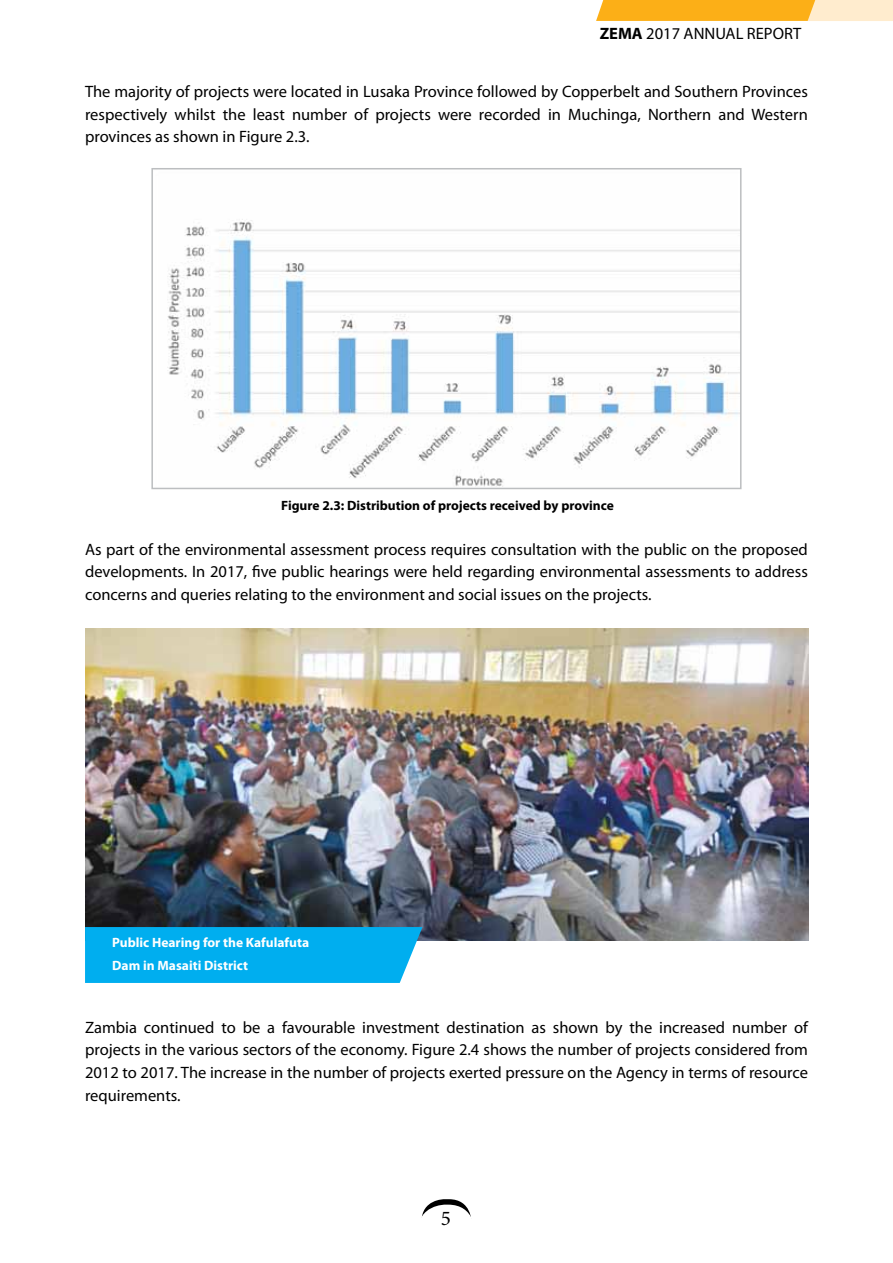
<style>
.page{position:relative;width:893px;height:1263px;background:#fff}
.page>*{position:absolute;margin:0;border:0;box-sizing:border-box;transform-origin:0 0}
.t1{font:21px "Minion Pro";color:#000}
.t2{font:16.5px/22.5px "Myriad Pro";color:#000;text-align:justify}
.t3{font:700 13.5px "Myriad Pro";color:#000}
.t4{font:700 13.5px/22.5px "Myriad Pro";color:#fff}
.s1{font-weight:700}
</style>
<div class="page">
<svg style="left:421px;top:1199px;width:50px;height:19px"></svg>
<img style="left:167px;top:219px;width:571px;height:267px">
<div style="left:151px;top:168px;width:590px;height:321px;border:2px solid #bcbec0"></div>
<img style="left:85px;top:628px;width:723px;height:313px">
<div style="left:85px;top:927px;width:337px;height:56px;background:#00aeef"></div>
<svg style="left:596px;top:0;width:297px;height:21px;background:#fcc04c"></svg>
<p class="t2" style="left:600px;top:22px;width:203px"><span class="s1">ZEMA</span> 2017 ANNUAL REPORT</p>
<p class="t2" style="left:85px;top:80px;width:724px">The majority of projects were located in Lusaka Province followed by Copperbelt and Southern Provinces respectively whilst the least number of projects were recorded in Muchinga, Northern and Western provinces as shown in Figure 2.3.</p>
<p class="t3" style="left:281px;top:497px;width:334px">Figure 2.3: Distribution of projects received by province</p>
<p class="t2" style="left:85px;top:537px;width:724px">As part of the environmental assessment process requires consultation with the public on the proposed developments. In 2017, five public hearings were held regarding environmental assessments to address concerns and queries relating to the environment and social issues on the projects.</p>
<p class="t4" style="left:112px;top:931px;width:198px">Public Hearing for the Kafulafuta<br>Dam in Masaiti District</p>
<p class="t2" style="left:85px;top:1016px;width:724px">Zambia continued to be a favourable investment destination as shown by the increased number of projects in the various sectors of the economy. Figure 2.4 shows the number of projects considered from 2012 to 2017. The increase in the number of projects exerted pressure on the Agency in terms of resource requirements.</p>
<p class="t1" style="left:441px;top:1204px;width:12px">5</p>
</div>
